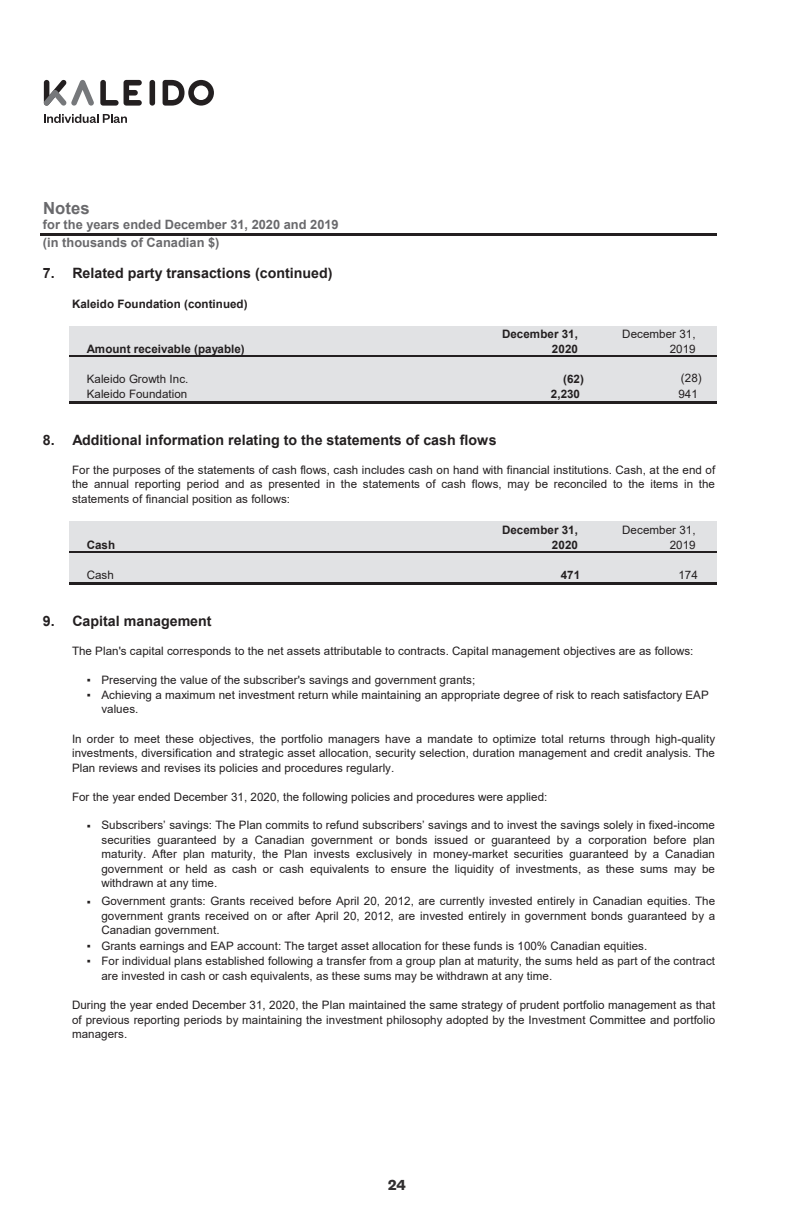
<style>
.page{position:relative;width:792px;height:1224px;background:#fff}
.page>*{position:absolute;margin:0;border:0;box-sizing:border-box;transform-origin:0 0}
.t1{font:700 16.8px "Arial";color:#69696c}
.t2{font:600 16px "Founders Grotesk";color:#312f30}
.t3{font:700 14.2px "Arial";color:#231f20}
.t4{font:700 12.8px "Arial";color:#69696c}
.t5{font:11.6px/14.4px "Arial";letter-spacing:.005em;color:#231f20}
.t6{font:700 11.6px/15.2px "Arial";letter-spacing:.005em;color:#231f20;text-align:right}
</style>
<div class="page">
<hr style="left:40px;top:234px;width:677px;height:2px;background:#231f20">
<div style="left:70px;top:326px;width:647px;height:76px;background:#e1e2e4"></div>
<div style="left:70px;top:522px;width:647px;height:61px;background:#e1e2e4"></div>
<hr style="left:70px;top:355px;width:647px;height:2px;background:#231f20">
<hr style="left:70px;top:401px;width:647px;height:2px;background:#231f20">
<hr style="left:70px;top:551px;width:647px;height:1px;background:#231f20">
<hr style="left:70px;top:582px;width:647px;height:2px;background:#231f20">
<div style="left:149px;top:80px;width:6px;height:26px;background:#231f20;border-radius:3px"></div>
<svg style="left:44px;top:80px;width:50px;height:26px"></svg>
<svg style="left:100px;top:80px;width:42px;height:26px"></svg>
<svg style="left:163px;top:80px;width:51px;height:26px"></svg>
<svg style="left:44px;top:114px;width:83px;height:9px"></svg>
<h1 class="t1" style="left:43px;top:197px;width:48px">Notes</h1>
<p class="t4" style="left:43px;top:216px;width:297px">for the years ended December 31, 2020 and 2019</p>
<p class="t3" style="left:43px;top:263px;width:291px">7. Related party transactions (continued)</p>
<p class="t6" style="left:72px;top:296px;width:177px">Kaleido Foundation (continued)</p>
<p class="t6" style="left:87px;top:341px;width:159px">Amount receivable (payable)</p>
<p class="t5" style="left:87px;top:371px;width:103px;line-height:15.4px">Kaleido Growth Inc.<br>Kaleido Foundation</p>
<p class="t3" style="left:43px;top:430px;width:455px">8. Additional information relating to the statements of cash flows</p>
<p class="t4" style="left:43px;top:234px;width:178px">(in thousands of Canadian $)</p>
<p class="t6" style="left:502px;top:326px;width:77px">December 31,<br>2020</p>
<p class="t6" style="left:563px;top:371px;width:22px">(62)</p>
<p class="t6" style="left:551px;top:386px;width:31px">2,230</p>
<p class="t5" style="left:622px;top:327px;width:75px;text-align:right">December 31,<br>2019</p>
<p class="t5" style="left:681px;top:371px;width:22px">(28)</p>
<p class="t5" style="left:678px;top:386px;width:21px">941</p>
<p class="t5" style="left:72px;top:462px;width:644px;text-align:justify">For the purposes of the statements of cash flows, cash includes cash on hand with financial institutions. Cash, at the end of the annual reporting period and as presented in the statements of cash flows, may be reconciled to the items in the statements of financial position as follows:</p>
<p class="t6" style="left:502px;top:522px;width:77px">December 31,<br>2020</p>
<p class="t5" style="left:622px;top:523px;width:75px;text-align:right">December 31,<br>2019</p>
<p class="t6" style="left:87px;top:537px;width:30px">Cash</p>
<p class="t5" style="left:87px;top:568px;width:29px">Cash</p>
<p class="t3" style="left:43px;top:611px;width:170px">9. Capital management</p>
<p class="t6" style="left:560px;top:567px;width:21px">471</p>
<p class="t5" style="left:678px;top:567px;width:21px">174</p>
<p class="t5" style="left:72px;top:643px;width:623px">The Plan's capital corresponds to the net assets attributable to contracts. Capital management objectives are as follows:</p>
<p class="t5" style="left:87px;top:672px;width:6px;line-height:15.2px">▪ ▪</p>
<p class="t5" style="left:101px;top:672px;width:375px">Preserving the value of the subscriber's savings and government grants;</p>
<p class="t5" style="left:101px;top:687px;width:609px">Achieving a maximum net investment return while maintaining an appropriate degree of risk to reach satisfactory EAP values.</p>
<p class="t5" style="left:72px;top:731px;width:644px;text-align:justify">In order to meet these objectives, the portfolio managers have a mandate to optimize total returns through high-quality investments, diversification and strategic asset allocation, security selection, duration management and credit analysis. The Plan reviews and revises its policies and procedures regularly.</p>
<p class="t5" style="left:72px;top:789px;width:477px">For the year ended December 31, 2020, the following policies and procedures were applied:</p>
<p class="t5" style="left:87px;top:818px;width:6px">▪</p>
<p class="t5" style="left:101px;top:818px;width:615px;text-align:justify">Subscribers’ savings: The Plan commits to refund subscribers’ savings and to invest the savings solely in fixed-income securities guaranteed by a Canadian government or bonds issued or guaranteed by a corporation before plan maturity. After plan maturity, the Plan invests exclusively in money-market securities guaranteed by a Canadian government or held as cash or cash equivalents to ensure the liquidity of investments, as these sums may be withdrawn at any time.</p>
<p class="t5" style="left:101px;top:893px;width:615px;text-align:justify">Government grants: Grants received before April 20, 2012, are currently invested entirely in Canadian equities. The government grants received on or after April 20, 2012, are invested entirely in government bonds guaranteed by a Canadian government.</p>
<p class="t5" style="left:101px;top:938px;width:547px">Grants earnings and EAP account: The target asset allocation for these funds is 100% Canadian equities.</p>
<p class="t5" style="left:87px;top:894px;width:6px">▪</p>
<p class="t5" style="left:87px;top:938px;width:6px;line-height:15.2px">▪ ▪</p>
<p class="t5" style="left:72px;top:997px;width:644px;text-align:justify">During the year ended December 31, 2020, the Plan maintained the same strategy of prudent portfolio management as that of previous reporting periods by maintaining the investment philosophy adopted by the Investment Committee and portfolio managers.</p>
<p class="t5" style="left:101px;top:953px;width:615px">For individual plans established following a transfer from a group plan at maturity, the sums held as part of the contract are invested in cash or cash equivalents, as these sums may be withdrawn at any time.</p>
<h2 class="t2" style="left:388px;top:1175px;width:19px">24</h2>
</div>
